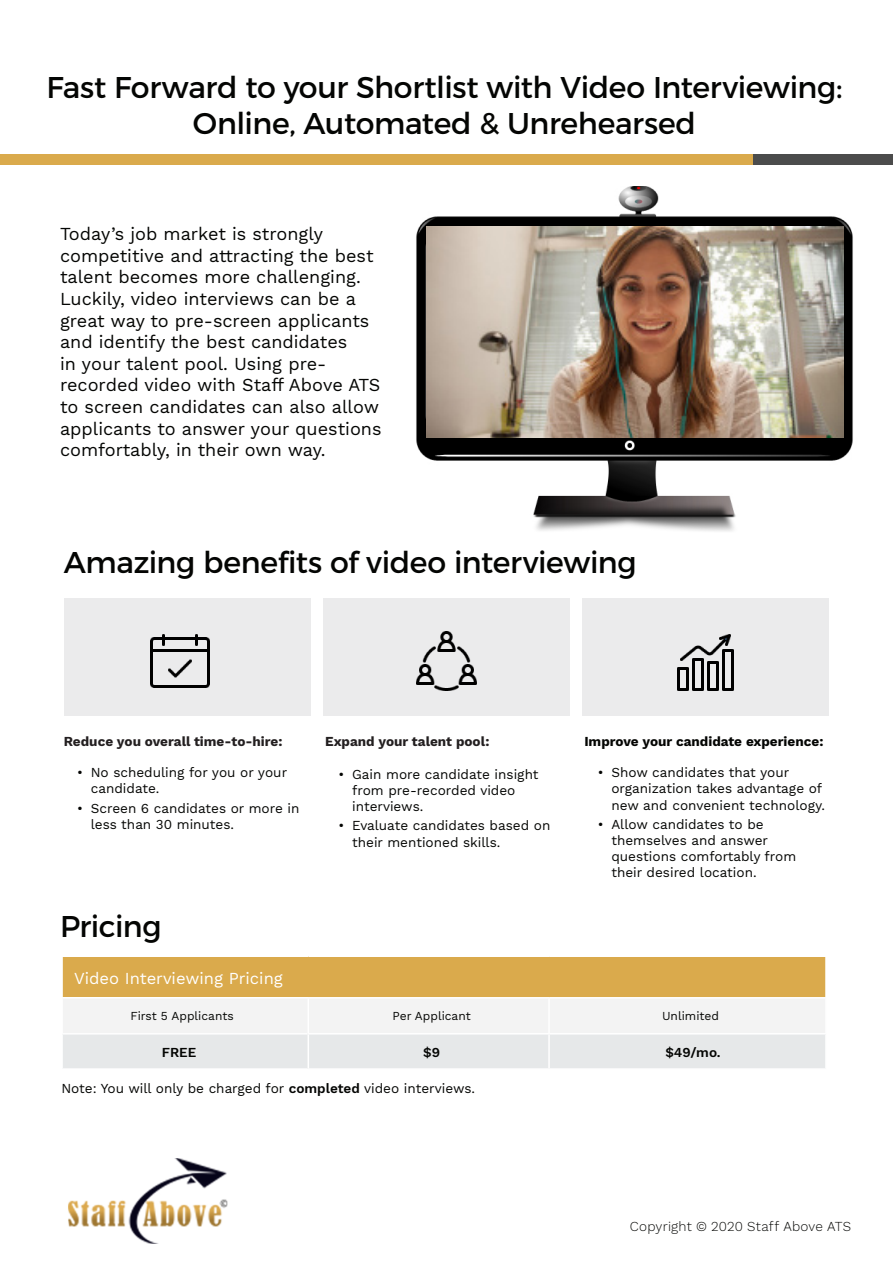
<style>
.page{position:relative;width:893px;height:1263px;background:#fff}
.page>*{position:absolute;margin:0;border:0;box-sizing:border-box;transform-origin:0 0}
.t1{font:30px "Montserrat";letter-spacing:-.015em;color:#040503}
.t2{font:18px/21.6px "Work Sans";color:#040503}
.t3{font:16.5px "Work Sans";color:#fff}
.t4{font:13.5px/16.2px "Work Sans";color:#040503}
.t5{font:700 13.5px "Work Sans";color:#231f20}
.t6{font:700 13.5px "Work Sans";color:#040503}
.Text_3{font:300 13.5px "Work Sans";letter-spacing:.01em;color:#040503}
.t7{font:600 13.5px "Work Sans";color:#040503}
.t8{font:12px "Work Sans";color:#040503}
.s1{font-weight:600}
</style>
<div class="page">
<div style="left:829px;top:154px;width:64px;height:11px;background:#4c4c4c"></div>
<div style="left:753px;top:154px;width:76px;height:11px;background:#4b4c4c"></div>
<div style="left:0;top:154px;width:753px;height:11px;background:#daaa4c"></div>
<img style="left:416px;top:187px;width:437px;height:298px">
<img style="left:426px;top:226px;width:417px;height:211px">
<img style="left:533px;top:485px;width:203px;height:46px">
<div style="left:64px;top:599px;width:247px;height:117px;background:#ebebec"></div>
<div style="left:323px;top:599px;width:247px;height:117px;background:#ebebec"></div>
<div style="left:582px;top:599px;width:247px;height:117px;background:#ebebec"></div>
<img style="left:417px;top:631px;width:59px;height:60px">
<div style="left:62px;top:956px;width:764px;height:42px;background:#daaa4c"></div>
<div style="left:62px;top:998px;width:246px;height:36px;background:#f3f3f3"></div>
<div style="left:62px;top:1034px;width:246px;height:35px;background:#e6e8e9"></div>
<svg style="left:309px;top:999px;width:516px;height:69px"></svg>
<hr style="left:61px;top:955px;width:247px;height:2px;background:#fff">
<hr style="left:61px;top:957px;width:2px;height:40px;background:#fff">
<hr style="left:308px;top:955px;width:241px;height:2px;background:#fff">
<hr style="left:549px;top:955px;width:278px;height:2px;background:#fff">
<hr style="left:825px;top:957px;width:2px;height:40px;background:#fff">
<hr style="left:61px;top:997px;width:247px;height:1px;background:#fff">
<hr style="left:308px;top:997px;width:241px;height:1px;background:#fff">
<hr style="left:549px;top:997px;width:278px;height:1px;background:#fff">
<hr style="left:61px;top:998px;width:2px;height:35px;background:#fff">
<hr style="left:61px;top:1033px;width:247px;height:1px;background:#fff">
<hr style="left:61px;top:1034px;width:2px;height:34px;background:#fff">
<hr style="left:61px;top:1068px;width:247px;height:2px;background:#fff">
<hr style="left:548px;top:998px;width:2px;height:35px;background:#fff">
<hr style="left:308px;top:1033px;width:241px;height:1px;background:#fff">
<hr style="left:549px;top:1033px;width:278px;height:1px;background:#fff">
<hr style="left:548px;top:1034px;width:2px;height:34px;background:#fff">
<img style="left:678px;top:634px;width:56px;height:57px">
<img style="left:150px;top:634px;width:60px;height:54px">
<img style="left:68px;top:1158px;width:160px;height:85px">
<p class="t1" style="left:46px;top:69px;width:798px">Fast Forward to your Shortlist with Video Interviewing:</p>
<p class="t1" style="left:193px;top:105px;width:505px">Online, Automated &amp; Unrehearsed</p>
<p class="t2" style="left:60px;top:224px;width:323px">Today’s job market is strongly competitive and attracting the best talent becomes more challenging.<br>Luckily, video interviews can be a great way to pre-screen applicants and identify the best candidates<br>in your talent pool. Using pre&shy;recorded video with Staff Above ATS to screen candidates can also allow applicants to answer your questions comfortably, in their own way.</p>
<p class="t1" style="left:64px;top:544px;width:574px">Amazing benefits of video interviewing</p>
<p class="t5" style="left:64px;top:733px;width:220px">Reduce you overall time-to-hire:</p>
<p class="t4" style="left:91px;top:765px;width:198px;text-indent:-14px">• No scheduling for you or your candidate.</p>
<p class="t4" style="left:91px;top:800px;width:210px;text-indent:-14px">• Screen 6 candidates or more in less than 30 minutes.</p>
<p class="t5" style="left:325px;top:733px;width:166px">Expand your talent pool:</p>
<p class="t4" style="left:352px;top:767px;width:188px;text-indent:-14px">• Gain more candidate insight from pre-recorded video interviews.</p>
<p class="t4" style="left:352px;top:818px;width:200px;text-indent:-14px">• Evaluate candidates based on their mentioned skills.</p>
<p class="t6" style="left:584px;top:733px;width:241px">Improve your candidate experience:</p>
<p class="t4" style="left:611px;top:765px;width:215px;text-indent:-14px">• Show candidates that your organization takes advantage of new and convenient technology.</p>
<p class="t4" style="left:611px;top:817px;width:186px;text-indent:-14px">• Allow candidates to be themselves and answer questions comfortably from their desired location.</p>
<p class="t1" style="left:60px;top:907px;width:103px">Pricing</p>
<p class="t3" style="left:74px;top:969px;width:210px">Video Interviewing Pricing</p>
<p class="t8" style="left:130px;top:1009px;width:105px">First 5 Applicants</p>
<p class="t8" style="left:393px;top:1009px;width:80px">Per Applicant</p>
<p class="t8" style="left:662px;top:1009px;width:59px">Unlimited</p>
<p class="t7" style="left:162px;top:1045px;width:36px">FREE</p>
<p class="t7" style="left:423px;top:1045px;width:18px">$9</p>
<p class="t7" style="left:665px;top:1045px;width:57px">$49/mo.</p>
<p class="t4" style="left:61px;top:1081px;width:415px">Note: You will only be charged for <span class="s1">completed</span> video interviews.</p>
<p class="Text_3" style="left:630px;top:1218px;width:223px">Copyright © 2020 Staff Above ATS</p>
</div>
